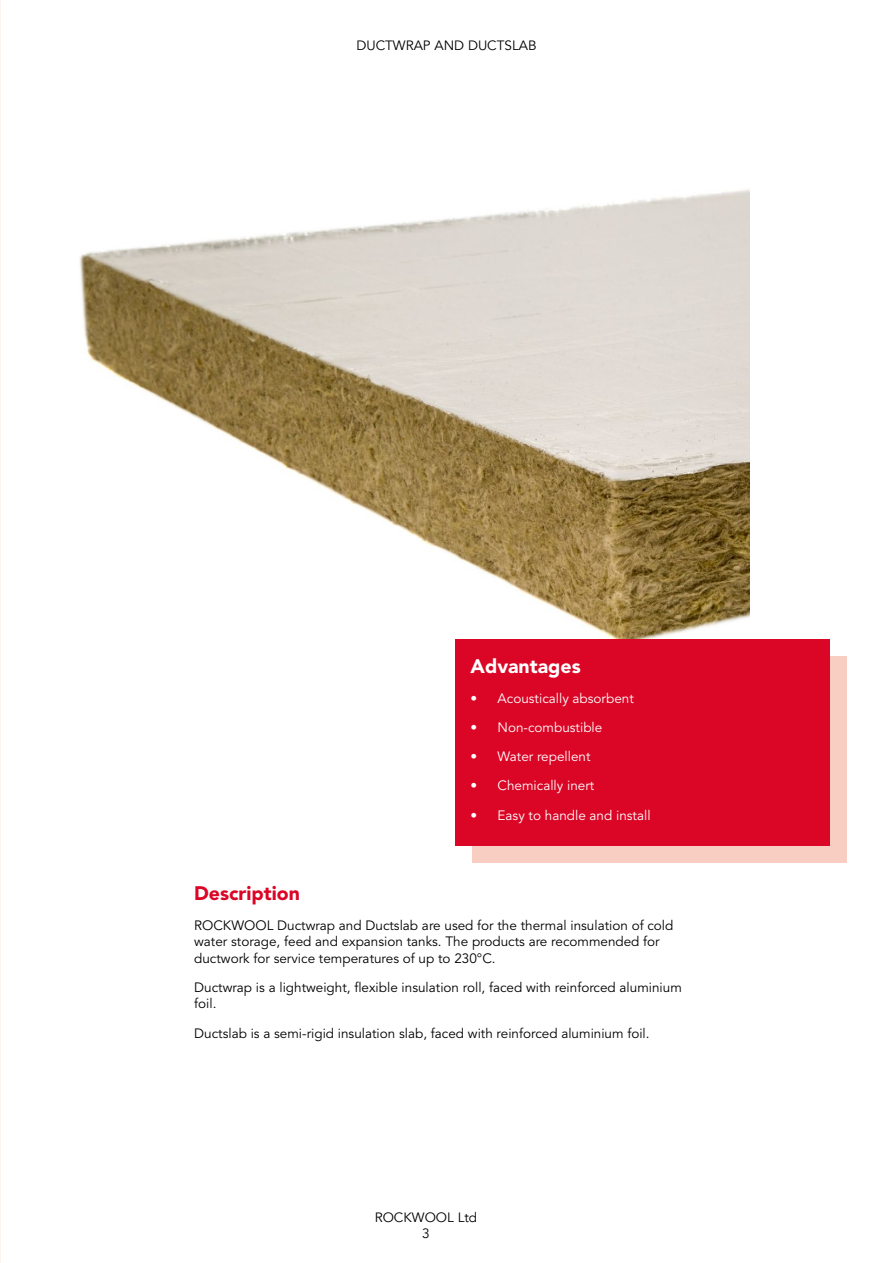
<style>
.page{position:relative;width:893px;height:1263px;background:#fff}
.page>*{position:absolute;margin:0;border:0;box-sizing:border-box;transform-origin:0 0}
.t1{font:900 19.5px "Avenir LT Std";color:#db0626}
.t2{font:900 19.5px "Avenir LT Std";color:#fff}
.t3{font:13.5px/16.5px "Avenir LT Std";color:#000}
.t4{font:13.5px "Avenir LT Std";color:#fff}
.t5{font:13.5px/16.2px "Avenir";color:#000;text-align:center}
</style>
<div class="page">
<img style="left:0;top:0;width:1px;height:1263px">
<img style="left:79px;top:189px;width:671px;height:450px">
<div style="left:472px;top:656px;width:374px;height:206px;background:#f8cec2"></div>
<div style="left:455px;top:639px;width:374px;height:206px;background:#db0626"></div>
<p class="t5" style="left:356px;top:37px;width:182px">DUCTWRAP AND DUCTSLAB</p>
<h1 class="t2" style="left:471px;top:655px;width:112px">Advantages</h1>
<p class="t4" style="left:471px;top:690px;width:165px">• Acoustically absorbent</p>
<p class="t4" style="left:471px;top:719px;width:133px">• Non-combustible</p>
<p class="t4" style="left:471px;top:749px;width:121px">• Water repellent</p>
<p class="t4" style="left:471px;top:778px;width:125px">• Chemically inert</p>
<p class="t4" style="left:471px;top:807px;width:182px">• Easy to handle and install</p>
<h1 class="t1" style="left:194px;top:882px;width:107px">Description</h1>
<p class="t3" style="left:194px;top:917px;width:481px">ROCKWOOL Ductwrap and Ductslab are used for the thermal insulation of cold water storage, feed and expansion tanks. The products are recommended for ductwork for service temperatures of up to 230°C.</p>
<p class="t3" style="left:194px;top:979px;width:489px">Ductwrap is a lightweight, flexible insulation roll, faced with reinforced aluminium foil.</p>
<p class="t3" style="left:194px;top:1025px;width:457px">Ductslab is a semi-rigid insulation slab, faced with reinforced aluminium foil.</p>
<p class="t5" style="left:375px;top:1209px;width:104px">ROCKWOOL Ltd<br>3</p>
</div>
